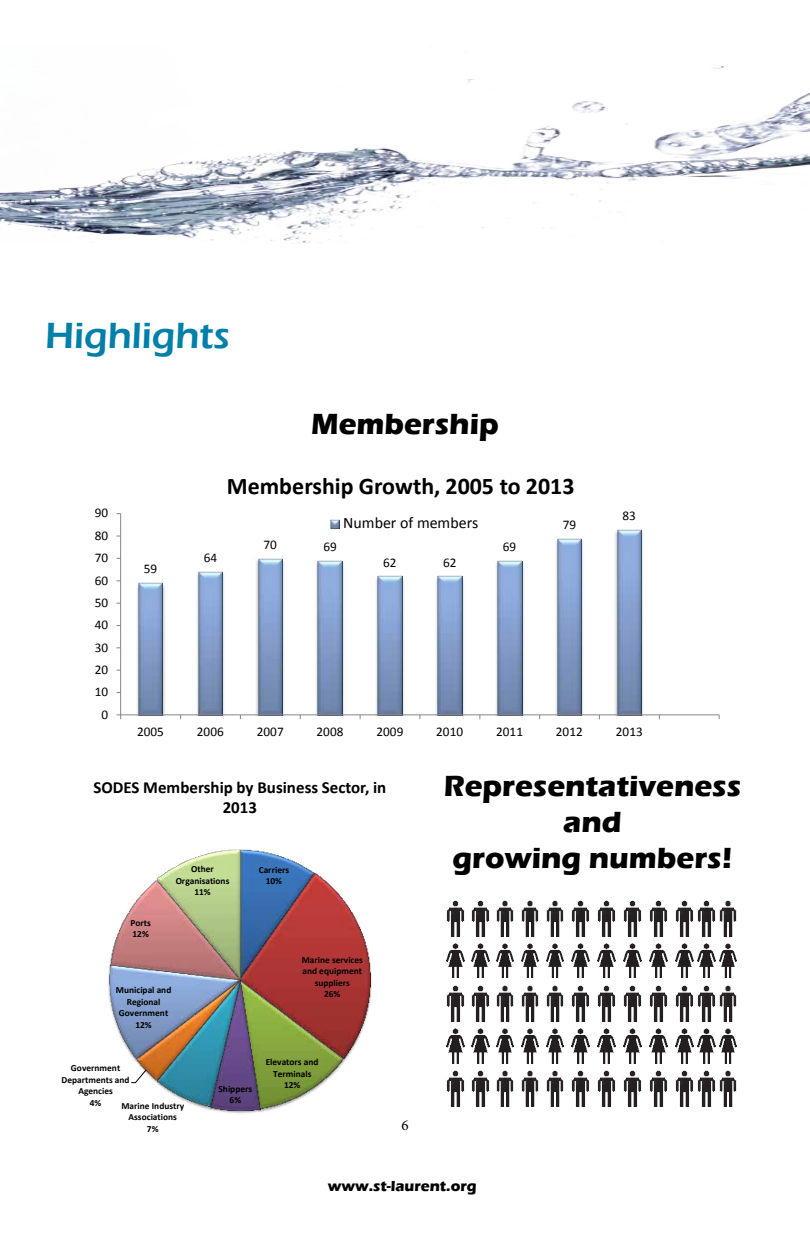
<style>
.page{position:relative;width:810px;height:1241px;background:#fff}
.page>*{position:absolute;margin:0;border:0;box-sizing:border-box;transform-origin:0 0}
.t1{font:600 37.5px "Eras ITC";color:#0080a9}
.t2{font:700 30px/36px "Eras ITC";color:#000;text-align:center}
.t3{font:700 23.88px "Calibri";color:#000}
.t4{font:700 16.88px/20.6px "Calibri";color:#000;text-align:center}
.t5{font:16px "Calibri";color:#000}
.t6{font:700 15px "Eras ITC";color:#000}
.t7{font:15px "Minion Pro";color:#000}
.t8{font:13.25px "Calibri";color:#000}
.t9{font:700 9.38px/11.5px "Calibri";letter-spacing:.005em;color:#000;text-align:center}
</style>
<div class="page">
<img style="left:0;top:65px;width:810px;height:178px">
<img style="left:137px;top:585px;width:28px;height:129px">
<img style="left:197px;top:581px;width:27px;height:133px">
<img style="left:256px;top:560px;width:28px;height:154px">
<img style="left:316px;top:560px;width:28px;height:154px">
<img style="left:376px;top:575px;width:28px;height:139px">
<img style="left:436px;top:575px;width:28px;height:139px">
<img style="left:496px;top:560px;width:28px;height:154px">
<img style="left:556px;top:541px;width:27px;height:173px">
<img style="left:615px;top:531px;width:28px;height:183px">
<img style="left:138px;top:582px;width:25px;height:132px">
<img style="left:198px;top:581px;width:25px;height:133px">
<img style="left:258px;top:558px;width:25px;height:156px">
<img style="left:318px;top:560px;width:25px;height:154px">
<img style="left:378px;top:576px;width:24px;height:138px">
<img style="left:438px;top:576px;width:24px;height:138px">
<img style="left:497px;top:560px;width:25px;height:154px">
<img style="left:557px;top:538px;width:25px;height:176px">
<img style="left:617px;top:529px;width:25px;height:185px">
<hr style="left:120px;top:513px;width:1px;height:201px;background:#868686">
<hr style="left:121px;top:714px;width:598px;height:1px;background:#868686">
<svg style="left:330px;top:519px;width:10px;height:9px"></svg>
<svg style="left:116px;top:513px;width:108px;height:68px"></svg>
<img style="left:446px;top:900px;width:18px;height:35px">
<img style="left:471px;top:900px;width:18px;height:35px">
<img style="left:446px;top:943px;width:18px;height:34px">
<img style="left:719px;top:900px;width:18px;height:35px">
<img style="left:697px;top:900px;width:18px;height:35px">
<img style="left:676px;top:900px;width:17px;height:35px">
<img style="left:650px;top:900px;width:18px;height:35px">
<img style="left:624px;top:900px;width:18px;height:35px">
<img style="left:598px;top:900px;width:18px;height:35px">
<img style="left:572px;top:900px;width:18px;height:35px">
<img style="left:546px;top:900px;width:18px;height:35px">
<img style="left:521px;top:900px;width:18px;height:35px">
<img style="left:496px;top:900px;width:18px;height:35px">
<img style="left:650px;top:943px;width:18px;height:34px">
<img style="left:624px;top:943px;width:18px;height:34px">
<img style="left:598px;top:943px;width:18px;height:34px">
<img style="left:572px;top:943px;width:18px;height:34px">
<img style="left:546px;top:943px;width:18px;height:34px">
<img style="left:521px;top:943px;width:18px;height:34px">
<img style="left:496px;top:943px;width:18px;height:34px">
<img style="left:471px;top:943px;width:18px;height:34px">
<img style="left:719px;top:943px;width:18px;height:34px">
<img style="left:697px;top:943px;width:18px;height:34px">
<img style="left:676px;top:943px;width:17px;height:34px">
<img style="left:446px;top:985px;width:18px;height:35px">
<img style="left:471px;top:985px;width:18px;height:35px">
<img style="left:719px;top:985px;width:18px;height:35px">
<img style="left:697px;top:985px;width:18px;height:35px">
<img style="left:676px;top:985px;width:17px;height:35px">
<img style="left:650px;top:985px;width:18px;height:35px">
<img style="left:624px;top:985px;width:18px;height:35px">
<img style="left:598px;top:985px;width:18px;height:35px">
<img style="left:572px;top:985px;width:18px;height:35px">
<img style="left:546px;top:985px;width:18px;height:35px">
<img style="left:521px;top:985px;width:18px;height:35px">
<img style="left:496px;top:985px;width:18px;height:35px">
<img style="left:446px;top:1028px;width:18px;height:34px">
<img style="left:650px;top:1028px;width:18px;height:34px">
<img style="left:624px;top:1028px;width:18px;height:34px">
<img style="left:598px;top:1028px;width:18px;height:34px">
<img style="left:572px;top:1028px;width:18px;height:34px">
<img style="left:546px;top:1028px;width:18px;height:34px">
<img style="left:521px;top:1028px;width:18px;height:34px">
<img style="left:496px;top:1028px;width:18px;height:34px">
<img style="left:471px;top:1028px;width:18px;height:34px">
<img style="left:719px;top:1028px;width:18px;height:34px">
<img style="left:697px;top:1028px;width:18px;height:34px">
<img style="left:676px;top:1028px;width:17px;height:34px">
<img style="left:446px;top:1070px;width:18px;height:36px">
<img style="left:471px;top:1070px;width:18px;height:36px">
<img style="left:719px;top:1070px;width:18px;height:36px">
<img style="left:697px;top:1070px;width:18px;height:36px">
<img style="left:676px;top:1070px;width:17px;height:36px">
<img style="left:650px;top:1070px;width:18px;height:36px">
<img style="left:624px;top:1070px;width:18px;height:36px">
<img style="left:598px;top:1070px;width:18px;height:36px">
<img style="left:572px;top:1070px;width:18px;height:36px">
<img style="left:546px;top:1070px;width:18px;height:36px">
<img style="left:521px;top:1070px;width:18px;height:36px">
<img style="left:496px;top:1070px;width:18px;height:36px">
<img style="left:209px;top:1108px;width:54px;height:6px">
<img style="left:154px;top:1084px;width:89px;height:26px">
<img style="left:240px;top:849px;width:73px;height:23px">
<img style="left:240px;top:872px;width:130px;height:186px">
<img style="left:260px;top:979px;width:84px;height:129px">
<img style="left:210px;top:979px;width:50px;height:130px">
<img style="left:157px;top:849px;width:83px;height:257px">
<img style="left:136px;top:1058px;width:104px;height:22px">
<img style="left:110px;top:964px;width:130px;height:94px">
<img style="left:111px;top:878px;width:129px;height:101px">
<svg style="left:131px;top:1068px;width:16px;height:15px"></svg>
<h1 class="t1" style="left:45px;top:314px;width:186px">Highlights</h1>
<h2 class="t2" style="left:311px;top:405px;width:189px">Membership</h2>
<h3 class="t8" style="left:95px;top:504px;width:15px">90</h3>
<h3 class="t8" style="left:95px;top:527px;width:15px">80</h3>
<h3 class="t8" style="left:95px;top:549px;width:15px">70</h3>
<h3 class="t8" style="left:95px;top:571px;width:15px">60</h3>
<h3 class="t8" style="left:95px;top:594px;width:15px">50</h3>
<h3 class="t8" style="left:95px;top:616px;width:15px">40</h3>
<h3 class="t8" style="left:95px;top:638px;width:15px">30</h3>
<h3 class="t8" style="left:95px;top:661px;width:15px">20</h3>
<h3 class="t8" style="left:95px;top:683px;width:15px">10</h3>
<h3 class="t8" style="left:102px;top:705px;width:8px">0</h3>
<h3 class="t8" style="left:144px;top:560px;width:15px">59</h3>
<h3 class="t8" style="left:204px;top:549px;width:15px">64</h3>
<h3 class="t3" style="left:227px;top:470px;width:349px">Membership Growth, 2005 to 2013</h3>
<h3 class="t5" style="left:343px;top:513px;width:137px">Number of members</h3>
<h3 class="t8" style="left:563px;top:516px;width:15px">79</h3>
<h3 class="t8" style="left:264px;top:536px;width:15px">70</h3>
<h3 class="t8" style="left:323px;top:538px;width:15px">69</h3>
<h3 class="t8" style="left:383px;top:554px;width:15px">62</h3>
<h3 class="t8" style="left:443px;top:554px;width:15px">62</h3>
<h3 class="t8" style="left:503px;top:538px;width:15px">69</h3>
<h3 class="t8" style="left:623px;top:507px;width:15px">83</h3>
<h3 class="t8" style="left:137px;top:723px;width:28px">2005</h3>
<h3 class="t8" style="left:197px;top:723px;width:28px">2006</h3>
<h3 class="t8" style="left:257px;top:723px;width:28px">2007</h3>
<h3 class="t8" style="left:317px;top:723px;width:28px">2008</h3>
<h3 class="t8" style="left:376px;top:723px;width:28px">2009</h3>
<h3 class="t8" style="left:436px;top:723px;width:28px">2010</h3>
<h3 class="t8" style="left:496px;top:723px;width:28px">2011</h3>
<h3 class="t8" style="left:556px;top:723px;width:28px">2012</h3>
<h3 class="t8" style="left:616px;top:723px;width:28px">2013</h3>
<h3 class="t4" style="left:93px;top:776px;width:294px">SODES Membership by Business Sector, in<br>2013</h3>
<p class="t9" style="left:131px;top:916px;width:22px;text-align:left">Ports<br>12%</p>
<p class="t9" style="left:176px;top:863px;width:55px">Other<br>Organisations<br>11%</p>
<p class="t9" style="left:116px;top:984px;width:57px">Municipal and<br>Regional<br>Government<br>12%</p>
<p class="t9" style="left:259px;top:863px;width:32px">Carriers</p>
<p class="t9" style="left:266px;top:875px;width:18px">10%</p>
<p class="t9" style="left:302px;top:953px;width:63px">Marine services and equipment suppliers<br>26%</p>
<p class="t9" style="left:62px;top:1062px;width:70px">Government<br>Departments and<br>Agencies<br>4%</p>
<p class="t9" style="left:121px;top:1099px;width:64px">Marine Industry<br>Associations<br>7%</p>
<p class="t9" style="left:219px;top:1082px;width:35px">Shippers<br>6%</p>
<p class="t9" style="left:266px;top:1056px;width:54px">Elevators and<br>Terminals<br>12%</p>
<h3 class="t7" style="left:401px;top:1114px;width:9px">6</h3>
<h2 class="t2" style="left:444px;top:767px;width:299px">Representativeness and</h2>
<h2 class="t2" style="left:452px;top:839px;width:281px">growing numbers!</h2>
<h3 class="t6" style="left:328px;top:1176px;width:150px">www.st-laurent.org</h3>
</div>
